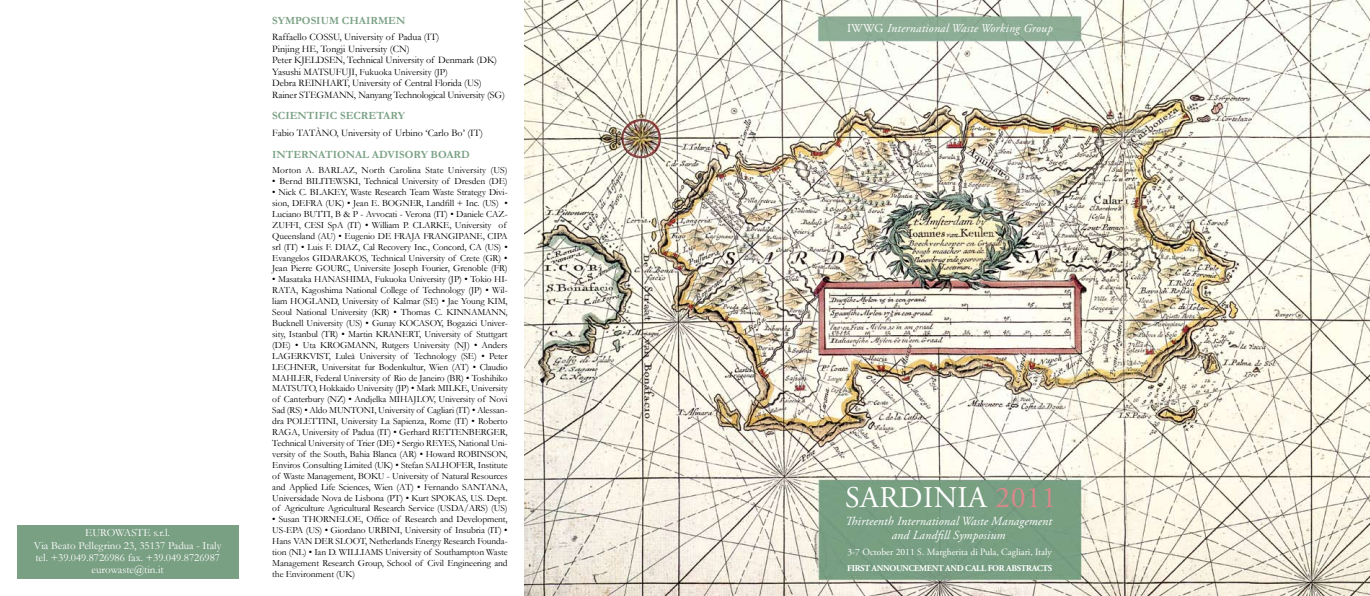
<style>
.page{position:relative;width:1370px;height:596px;background:#fff}
.page>*{position:absolute;margin:0;border:0;box-sizing:border-box;transform-origin:0 0}
.t1{font:30px "Adobe Garamond Pro";letter-spacing:.015em;color:#fff}
.t2{font:italic 12.3px/14px "Adobe Garamond Pro";letter-spacing:.01em;color:#fff;text-align:center}
.t3{font:italic 12px "Adobe Garamond Pro";letter-spacing:.02em;color:#fff}
.t4{font:11px/13px "Garamond";color:#fff;text-align:center}
.t5{font:700 11px "Garamond";color:#7aa084}
.t6{font:10px/11.5px "Garamond";letter-spacing:-.01em;color:#000}
.t7{font:9.6px "Adobe Garamond Pro";color:#fff}
.t8{font:9.5px/10.9px "Garamond";letter-spacing:-.01em;color:#000;text-align:justify}
.t9{font:9.5px "Garamond";letter-spacing:.01em;color:#000}
.t10{font:700 8.8px "Adobe Garamond Pro";letter-spacing:-.035em;color:#fff}
.s1{font-size:10px}
.s2{font-style:normal}
.s3{color:#d9878a}
</style>
<div class="page">
<img style="left:524px;top:0;width:845px;height:595px">
<div style="left:17px;top:524px;width:221px;height:54px;background:#7aa084"></div>
<p class="t4" style="left:34px;top:525px;width:189px">EUROWASTE s.r.l.<br>Via Beato Pellegrino 23, 35137 Padua - Italy</p>
<p class="t4" style="left:35px;top:551px;width:186px;line-height:12px">tel. +39.049.8726986 fax. +39.049.8726987 eurowaste@tin.it</p>
<p class="t5" style="left:272px;top:13px;width:31px">SYMPOSI</p>
<p class="t5" style="left:320px;top:13px;width:77px">UM CHAIRMEN</p>
<p class="t6" style="left:272px;top:31px;width:226px">Raffaello COSSU, University of Padua (IT)<br>Pinjing HE, Tongji University (CN)<br>Peter KJELDSEN, Technical University of Denmark (DK)</p>
<p class="t8" style="left:272px;top:66px;width:177px"><span class="s1">Yasushi MATSUFUJI,</span> Fukuoka University (JP)</p>
<p class="t6" style="left:272px;top:77px;width:234px">Debra REINHART, University of Central Florida (US)<br>Rainer STEGMANN, Nanyang Technological University (SG)</p>
<p class="t5" style="left:272px;top:108px;width:134px">SCIENTIFIC SECRETARY</p>
<p class="t6" style="left:272px;top:126px;width:212px">Fabio TATÀNO, University of Urbino ‘Carlo Bo’ (IT)</p>
<p class="t5" style="left:272px;top:147px;width:198px">INTERNATIONAL ADVISORY BOARD</p>
<p class="t9" style="left:272px;top:164px;width:237px">Morton A. BARLAZ, North Carolina State University (US)</p>
<p class="t8" style="left:272px;top:175px;width:237px">• Bernd BILITEWSKI, Technical University of Dresden (DE)</p>
<p class="t8" style="left:272px;top:186px;width:237px;text-align:left">• Nick C. BLAKEY, Waste Research Team Waste Strategy Divi&shy;sion, DEFRA (UK) • Jean E. BOGNER, Landfill + Inc. (US) • Luciano BUTTI, B &amp; P - Avvocati - Verona (IT) • Daniele CAZ-ZUFFI, CESI SpA (IT) • William P. CLARKE, University of Queensland (AU) • Eugenio DE FRAJA FRANGIPANE, CIPA srl (IT) • Luis F. DIAZ, Cal Recovery Inc., Concord, CA (US) • Evangelos GIDARAKOS, Technical University of Crete (GR) • Jean Pierre GOURC, Universite Joseph Fourier, Grenoble (FR)</p>
<p class="t8" style="left:272px;top:273px;width:237px">• Masataka HANASHIMA, Fukuoka University (JP) • Tokio HI-RATA, Kagoshima National College of Technology (JP) • Wil&shy;liam HOGLAND, University of Kalmar (SE) • Jae Young KIM, Seoul National University (KR) • Thomas C. Kinnamann</p>
<p class="t8" style="left:272px;top:306px;width:237px;text-indent:233px">, Bucknell University (US) • Gunay KOCASOY, Bogazici Univer&shy;sity, Istanbul (TR) • Martin KRANERT, University of Stuttgart (DE) • Uta Krogmann</p>
<p class="t8" style="left:272px;top:339px;width:237px;text-indent:103px">, Rutgers University (NJ) • Anders LAGERKVIST, Luleå University of Technology (SE) • Peter LECHNER, Universitat fur Bodenkultur, Wien (AT) • Claudio MAHLER, Federal University of Rio de Janeiro (BR) • Toshihiko MATSUTO, Hokkaido University (JP) • Mark MILKE, University of Canterbury (NZ) • Andjelka MIHAJLOV, University of Novi Sad (RS) • Aldo MUNTONI, University of Cagliari (IT) • Alessan&shy;dra Polettini</p>
<p class="t8" style="left:272px;top:415px;width:237px;text-indent:64px">, University La Sapienza, Rome (IT) • Roberto RAGA, University of Padua (IT) • Gerhard RETTENBERGER, Technical University of Trier (DE) • Sergio REYES, National Uni&shy;versity of the South, Bahia Blanca (AR) • Howard ROBINSON, Enviros Consulting Limited (UK) • Stefan Salhofer</p>
<p class="t8" style="left:272px;top:459px;width:237px;text-indent:201px">, Institute of Waste Management, BOKU - University of Natural Resources and Applied Life Sciences, Wien (AT) • Fernando SANTANA, Universidade Nova de Lisbona (PT) • Kurt SPOKAS, U.S. Dept. of Agriculture Agricultural Research Service (USDA/ARS) (US)</p>
<p class="t8" style="left:272px;top:513px;width:237px">• Susan THORNELOE, Office of Research and Development, US-EPA (US) • Giordano URBINI, University of Insubria (IT) • Hans VAN DER SLOOT, Netherlands Energy Research Founda&shy;tion (NL) • Ian D. Williams</p>
<p class="t8" style="left:272px;top:546px;width:237px;text-indent:113px">University of Southampton Waste Management Research Group, School of Civil Engineering and the Environment (UK)</p>
<p class="t3" style="left:846px;top:21px;width:207px"><span class="s2">IWWG</span> International Waste Working Group</p>
<h1 class="t1" style="left:845px;top:478px;width:213px">SARDINIA <span class="s3">2011</span></h1>
<p class="t2" style="left:845px;top:514px;width:208px">Thirteenth International Waste Management and Landfill Symposium</p>
<p class="t7" style="left:847px;top:545px;width:206px">3-7 October 2011 S. Margherita di Pula, Cagliari, Italy</p>
<p class="t10" style="left:847px;top:562px;width:207px">FIRST ANNOUNCEMENT AND CALL FOR ABSTRACTS</p>
</div>
